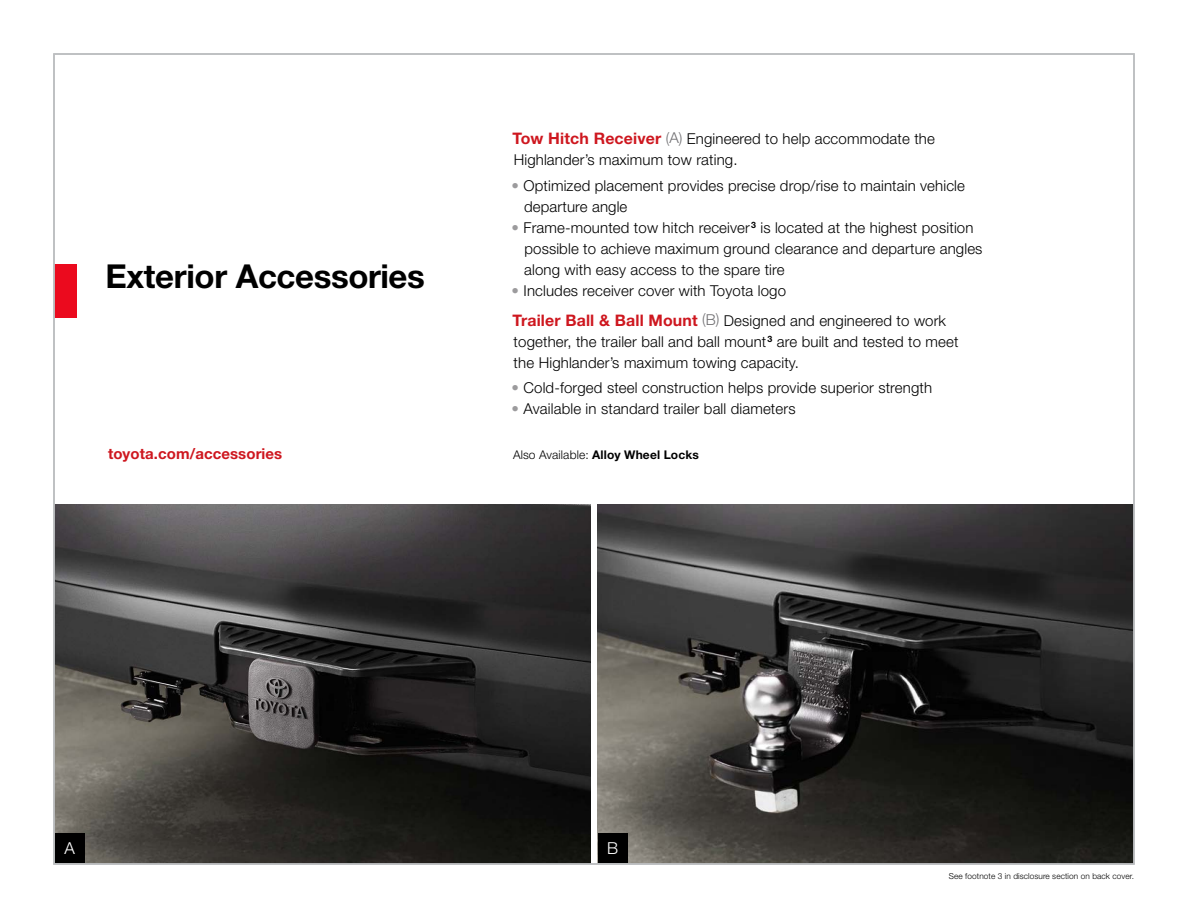
<style>
.page{position:relative;width:1188px;height:918px;background:#fff}
.page>*{position:absolute;margin:0;border:0;box-sizing:border-box;transform-origin:0 0}
.t1{font:700 33px "Helvetica Neue LT Std";letter-spacing:-.01em;color:#000}
.t2{font:300 16.5px "Helvetica Neue LT Std";color:#fff}
.t3{font:300 15px/21px "Helvetica Neue LT Std";letter-spacing:.01em;color:#000}
.t4{font:700 15px "Helvetica Neue LT Std";letter-spacing:.005em;color:#ce171f}
.t5{font:700 12px "Helvetica Neue LT Std";letter-spacing:.01em;color:#000}
.t6{font:300 8.25px "Helvetica Neue LT Std";letter-spacing:.01em;color:#000}
.s1{font-weight:700;font-size:15.9px;color:#ce171f}
.s2{color:#717073}
.s3{color:#9c9b9d}
.s4{font-weight:300}
</style>
<div class="page">
<img style="left:56px;top:504px;width:534px;height:358px">
<img style="left:598px;top:504px;width:534px;height:358px">
<div style="left:55px;top:833px;width:30px;height:30px;background:#000"></div>
<div style="left:598px;top:833px;width:30px;height:30px;background:#000"></div>
<div style="left:54px;top:264px;width:22px;height:54px;background:#eb0a1e"></div>
<h1 class="t1" style="left:106px;top:255px;width:321px">Exterior Accessories</h1>
<p class="t4" style="left:108px;top:444px;width:176px">toyota.com/accessories</p>
<p class="t3" style="left:513px;top:128px;width:424px"><span class="s1">Tow Hitch Receiver</span> <span class="s2">(A)</span> Engineered to help accommodate the<br>Highlander’s maximum tow rating.</p>
<p class="t3" style="left:524px;top:174px;width:442px;text-indent:-13px"><span class="s3">•</span> Optimized placement provides precise drop/rise to maintain vehicle departure angle</p>
<p class="t3" style="left:524px;top:216px;width:460px;text-indent:-13px"><span class="s3">•</span> Frame-mounted tow hitch receiver <sup>3</sup> is located at the highest position possible to achieve maximum ground clearance and departure angles along with easy access to the spare tire</p>
<p class="t3" style="left:512px;top:275px;width:436px;line-height:30px"><span class="s3">•</span> Includes receiver cover with Toyota logo<br><span class="s1">Trailer Ball &amp; Ball Mount</span> <span class="s2">(B)</span> Designed and engineered to work</p>
<p class="t3" style="left:514px;top:330px;width:446px">together, the trailer ball and ball mount <sup>3</sup> are built and tested to meet the Highlander’s maximum towing capacity.</p>
<p class="t3" style="left:512px;top:377px;width:422px"><span class="s3">•</span> Cold-forged steel construction helps provide superior strength</p>
<p class="t3" style="left:512px;top:398px;width:286px"><span class="s3">•</span> Available in standard trailer ball diameters</p>
<p class="t5" style="left:513px;top:447px;width:187px"><span class="s4">Also Available:</span> Alloy Wheel Locks</p>
<p class="t2" style="left:65px;top:838px;width:12px">A</p>
<p class="t2" style="left:607px;top:838px;width:13px">B</p>
<p class="t6" style="left:949px;top:871px;width:187px">See footnote 3 in disclosure section on back cover.</p>
</div>
